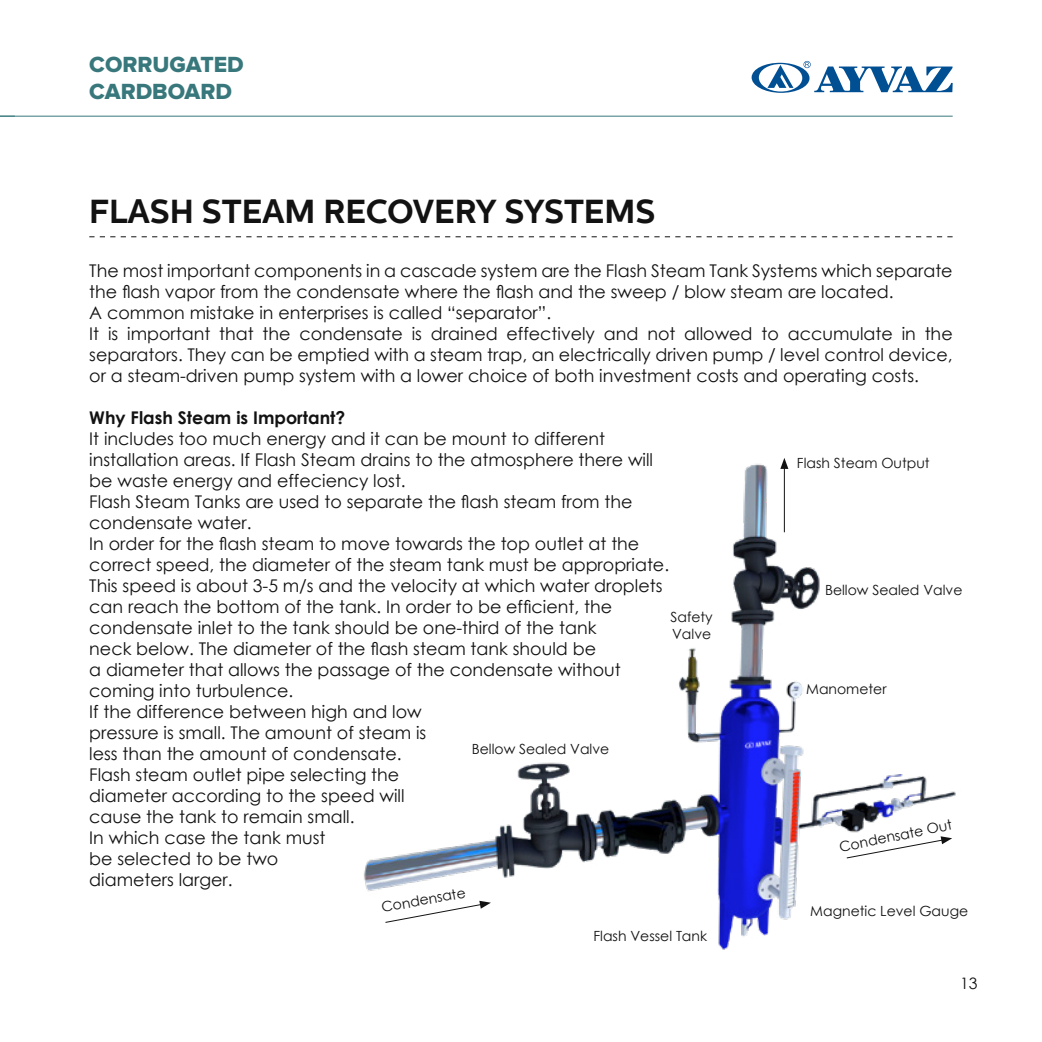
<style>
.page{position:relative;width:1042px;height:1042px;background:#fff}
.page>*{position:absolute;margin:0;border:0;box-sizing:border-box;transform-origin:0 0}
.t1{font:700 33.25px "Centrale Sans";color:#121212}
.t2{font:22.75px/26.6px "Proxima Nova Extrabld";color:#38787c}
.t3{font:17.5px/21px "Century Gothic";color:#121212}
.t4{font:700 17.5px "Century Gothic";color:#121212}
.t5{font:15.75px "Century Gothic";color:#121212}
.t6{font:14px "Century Gothic";color:#121212}
</style>
<div class="page">
<svg style="left:751px;top:61px;width:201px;height:32px"></svg>
<hr style="left:0;top:116px;width:952px;height:1px;background:#38787c">
<svg style="left:0;top:116px;width:15px;height:1px"></svg>
<svg style="left:89px;top:236px;width:863px;height:1px"></svg>
<img style="left:364px;top:464px;width:592px;height:486px">
<svg style="left:384px;top:901px;width:107px;height:22px"></svg>
<svg style="left:846px;top:836px;width:106px;height:23px"></svg>
<hr style="left:784px;top:466px;width:1px;height:66px;background:#121212">
<svg style="left:780px;top:458px;width:8px;height:11px"></svg>
<h2 class="t2" style="left:89px;top:52px;width:156px">CORRUGATED<br>CARDBOARD</h2>
<h1 class="t1" style="left:89px;top:192px;width:568px">FLASH STEAM RECOVERY SYSTEMS</h1>
<p class="t3" style="left:89px;top:260px;width:865px">The most important components in a cascade system are the Flash Steam Tank Systems which separate the flash vapor from the condensate where the flash and the sweep / blow steam are located.<br>A common mistake in enterprises is called “separator”.<br>It is important that the condensate is drained effectively and not allowed to accumulate in the separators. They can be emptied with a steam trap, an electrically driven pump / level control device, or a steam-driven pump system with a lower choice of both investment costs and operating costs.</p>
<p class="t4" style="left:89px;top:404px;width:257px">Why Flash Steam is Important?</p>
<p class="t3" style="left:89px;top:428px;width:581px">It includes too much energy and it can be mount to different installation areas. If Flash Steam drains to the atmosphere there will be waste energy and effeciency lost.<br>Flash Steam Tanks are used to separate the flash steam from the condensate water.<br>In order for the flash steam to move towards the top outlet at the correct speed, the diameter of the steam tank must be appropriate.<br>This speed is about 3-5 m/s and the velocity at which water droplets can reach the bottom of the tank. In order to be efficient, the condensate inlet to the tank should be one-third of the tank<br>neck below. The diameter of the flash steam tank should be<br>a diameter that allows the passage of the condensate without coming into turbulence.<br>If the difference between high and low<br>pressure is small. The amount of steam is<br>less than the amount of condensate.<br>Flash steam outlet pipe selecting the<br>diameter according to the speed will<br>cause the tank to remain small.<br>In which case the tank must<br>be selected to be two<br>diameters larger.</p>
<p class="t6" style="left:797px;top:453px;width:134px">Flash Steam Output</p>
<p class="t6" style="left:825px;top:580px;width:139px">Bellow Sealed Valve</p>
<p class="t6" style="left:670px;top:607px;width:44px">Safety</p>
<p class="t6" style="left:672px;top:624px;width:41px">Valve</p>
<p class="t6" style="left:806px;top:679px;width:82px">Manometer</p>
<p class="t6" style="left:472px;top:739px;width:139px">Bellow Sealed Valve</p>
<p class="t6" style="left:837px;top:837px;width:116px;rotate:-11deg">Condensate Out</p>
<p class="t6" style="left:380px;top:897px;width:87px;rotate:-10deg">Condensate</p>
<p class="t6" style="left:810px;top:901px;width:159px">Magnetic Level Gauge</p>
<p class="t6" style="left:593px;top:926px;width:115px">Flash Vessel Tank</p>
<p class="t5" style="left:960px;top:972px;width:19px">13</p>
</div>
